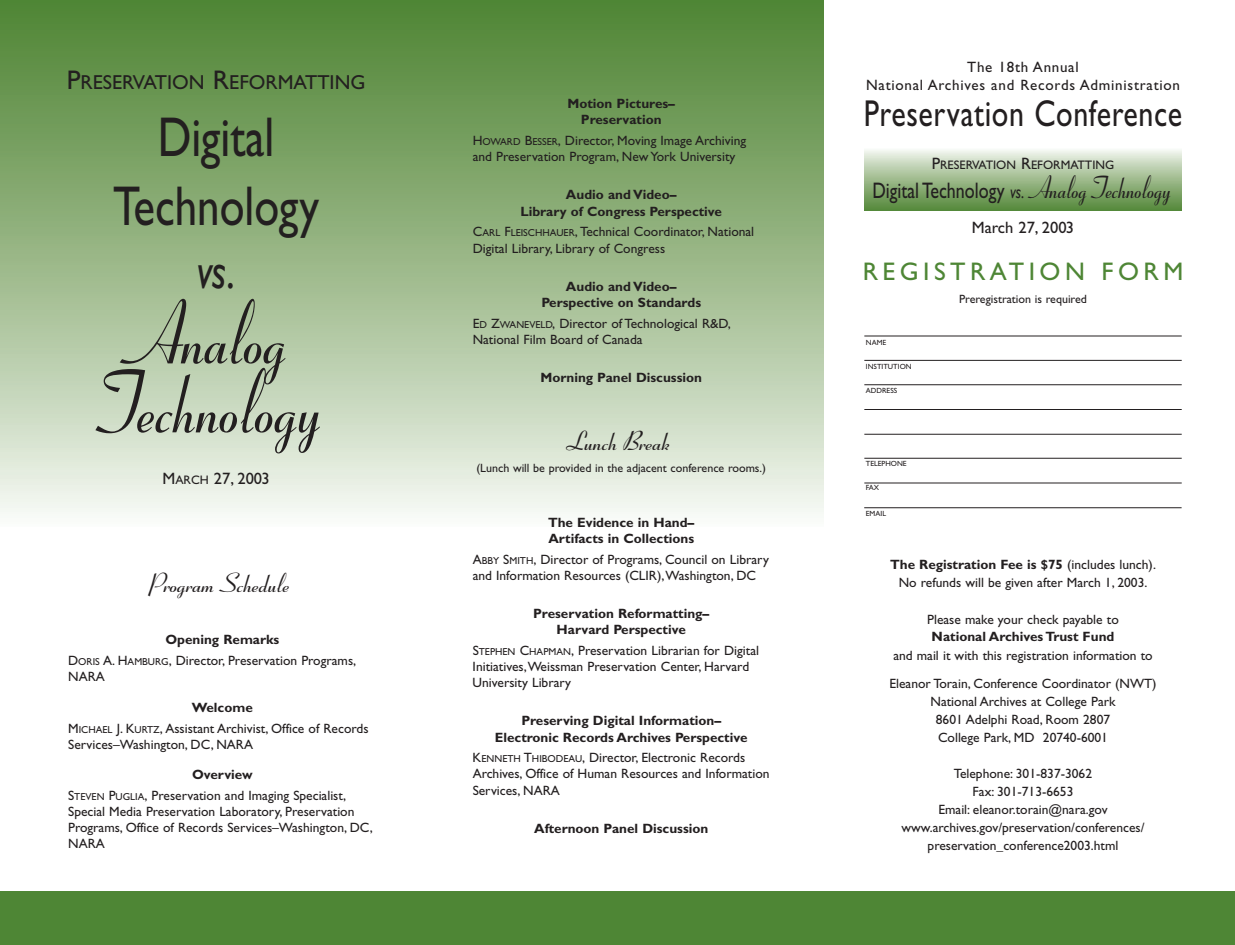
<style>
.page{position:relative;width:1235px;height:945px;background:#fff}
.page>*{position:absolute;margin:0;border:0;box-sizing:border-box;transform-origin:0 0}
.t1{font:700 90px/69px "Ribbon 131 BT";color:#231f20;text-align:center;scale:.8 1}
.t2{font:56.25px/69px "Gill Sans";color:#231f20;text-align:center;scale:.8 1}
.t3{font:italic 50.7px "Gill Sans";color:#231f20;scale:.8 1}
.t4{font:37.5px "Gill Sans";letter-spacing:.02em;color:#231f20;scale:.8 1}
.t5{font:700 27px "Ribbon 131 BT";color:#231f20}
.t6{font:25.5px "Gill Sans";letter-spacing:.175em;color:#4e8635}
.t7{font:22.5px "Gill Sans";color:#231f20;scale:.8 1}
.t8{font:20.25px "Gill Sans";color:#231f20}
.t9{font:16.5px "Gill Sans";color:#231f20}
.t10{font:15px/18px "Gill Sans";letter-spacing:.05em;color:#231f20;text-align:center}
.t11{font:13.5px/16.2px "Gill Sans";color:#231f20}
.t12{font:700 13.5px/16.2px "Gill Sans";color:#231f20;text-align:center}
.t13{font:12.3px "Gill Sans";color:#231f20}
.t14{font:12px "Gill Sans";color:#231f20}
.t15{font:7.5px "Gill Sans";color:#231f20}
.s1{font-size:27px}
.s2{font-size:12.3px}
.s3{font-weight:700}
.s4{font-size:10.2px}
.s5{font-size:16.5px}
.s6{font-style:italic;font-size:18.75px}
.s7{font-family:"Ribbon 131 BT";font-weight:700;font-size:31.8px}
</style>
<div class="page">
<hr style="left:864px;top:336px;width:317px;height:1px;background:#231f20">
<hr style="left:864px;top:360px;width:317px;height:1px;background:#231f20">
<hr style="left:864px;top:384px;width:317px;height:1px;background:#231f20">
<hr style="left:864px;top:434px;width:317px;height:1px;background:#231f20">
<hr style="left:864px;top:409px;width:317px;height:1px;background:#231f20">
<hr style="left:864px;top:458px;width:317px;height:1px;background:#231f20">
<hr style="left:864px;top:483px;width:317px;height:1px;background:#231f20">
<hr style="left:864px;top:507px;width:317px;height:1px;background:#231f20">
<div style="left:0;top:891px;width:1234px;height:54px;background:#4e8635"></div>
<div style="left:0;top:0;width:824px;height:526px;background:linear-gradient(to bottom,#4a802d,#f3f6ef)"></div>
<div style="left:864px;top:149px;width:317px;height:62px;background:linear-gradient(to bottom,#f0f4eb,#538637)"></div>
<h3 class="t8" style="left:67px;top:75px;width:300px"><span class="s1">P</span>RESERVATION <span class="s1">R</span>EFORMATTING</h3>
<h2 class="t2" style="left:113px;top:109px;width:259px">Digital<br>Technology</h2>
<h3 class="t3" style="left:197px;top:254px;width:50px">vs.</h3>
<h1 class="t1" style="left:103px;top:310px;width:285px">Analog<br>Technology</h1>
<p class="t9" style="left:162px;top:473px;width:109px">M<span class="s2">ARCH</span> 27, 2003</p>
<h3 class="t5" style="left:152px;top:575px;width:141px">Program Schedule</h3>
<p class="t11" style="left:68px;top:631px;width:289px;line-height:20.7px;text-indent:97px"><span class="s3">Opening Remarks<br></span>D<span class="s4">ORIS</span> A. H<span class="s4">AMBURG</span>, Director, Preservation Programs,</p>
<p class="t11" style="left:68px;top:670px;width:38px">NARA</p>
<p class="t11" style="left:68px;top:698px;width:302px;line-height:21.5px;text-align:center"><span class="s3">Welcome<br></span>M<span class="s4">ICHAEL</span> J. K<span class="s4">URTZ</span>, Assistant Archivist, Office of Records</p>
<p class="t11" style="left:68px;top:738px;width:186px">Services–Washington, DC, NARA</p>
<p class="t11" style="left:68px;top:766px;width:279px;line-height:20.7px;text-indent:124px"><span class="s3">Overview<br></span>S<span class="s4">TEVEN</span> P<span class="s4">UGLIA</span>, Preservation and Imaging Specialist,</p>
<p class="t11" style="left:68px;top:805px;width:306px">Special Media Preservation Laboratory, Preservation<br>Programs, Office of Records Services–Washington, DC,<br>NARA</p>
<p class="t12" style="left:567px;top:97px;width:109px">Motion Pictures–<br>Preservation</p>
<p class="t11" style="left:472px;top:134px;width:275px">H<span class="s4">OWARD</span> B<span class="s4">ESSER</span>, Director, Moving Image Archiving and Preservation Program, New York University</p>
<p class="t12" style="left:520px;top:188px;width:203px">Audio and Video–<br>Library of Congress Perspective</p>
<p class="t11" style="left:472px;top:225px;width:283px">C<span class="s4">ARL</span> F<span class="s4">LEISCHHAUER</span>, Technical Coordinator, National<br>Digital Library, Library of Congress</p>
<p class="t12" style="left:541px;top:279px;width:161px">Audio and Video–<br>Perspective on Standards</p>
<p class="t11" style="left:472px;top:316px;width:259px">E<span class="s4">D</span> Z<span class="s4">WANEVELD</span>, Director of Technological R&amp;D,<br>National Film Board of Canada</p>
<p class="t12" style="left:540px;top:371px;width:163px">Morning Panel Discussion</p>
<h3 class="t5" style="left:570px;top:432px;width:104px">Lunch Break</h3>
<p class="t14" style="left:476px;top:463px;width:291px">(Lunch will be provided in the adjacent conference rooms.)</p>
<p class="t12" style="left:548px;top:516px;width:148px;text-align:left">The Evidence in Hand–<br>Artifacts in Collections</p>
<p class="t11" style="left:472px;top:552px;width:298px">A<span class="s4">BBY</span> S<span class="s4">MITH</span>, Director of Programs, Council on Library and Information Resources (CLIR),Washington, DC</p>
<p class="t12" style="left:533px;top:607px;width:178px">Preservation Reformatting–<br>Harvard Perspective</p>
<p class="t11" style="left:472px;top:644px;width:288px">S<span class="s4">TEPHEN</span> C<span class="s4">HAPMAN</span>, Preservation Librarian for Digital<br>Initiatives,Weissman Preservation Center, Harvard<br>University Library</p>
<p class="t12" style="left:495px;top:714px;width:254px">Preserving Digital Information–<br>Electronic Records Archives Perspective</p>
<p class="t11" style="left:472px;top:751px;width:298px">K<span class="s4">ENNETH</span> T<span class="s4">HIBODEAU</span>, Director, Electronic Records<br>Archives, Office of Human Resources and Information<br>Services, NARA</p>
<p class="t12" style="left:534px;top:822px;width:176px">Afternoon Panel Discussion</p>
<p class="t10" style="left:866px;top:60px;width:315px">The 18th Annual<br>National Archives and Records Administration</p>
<h3 class="t4" style="left:863px;top:100px;width:400px">Preservation Conference</h3>
<p class="t13" style="left:931px;top:160px;width:184px"><span class="s5">P</span>RESERVATION <span class="s5">R</span>EFORMATTING</p>
<h3 class="t7" style="left:872px;top:182px;width:378px">Digital Technology <span class="s6">vs.</span> <span class="s7">Analog Technology</span></h3>
<p class="t9" style="left:971px;top:221px;width:104px">March 27, 2003</p>
<h3 class="t6" style="left:862px;top:262px;width:322px">REGISTRATION FORM</h3>
<p class="t15" style="left:866px;top:340px;width:22px">NAME</p>
<p class="t15" style="left:866px;top:364px;width:47px">INSTITUTION</p>
<p class="t15" style="left:866px;top:388px;width:33px">ADDRESS</p>
<p class="t15" style="left:866px;top:461px;width:42px">TELEPHONE</p>
<p class="t15" style="left:866px;top:485px;width:15px">FAX</p>
<p class="t15" style="left:866px;top:511px;width:22px">EMAIL</p>
<p class="t14" style="left:959px;top:295px;width:129px">Preregistration is required</p>
<p class="t11" style="left:890px;top:557px;width:267px;line-height:18px;text-align:center"><span class="s3">The Registration Fee is $75</span> (includes lunch).<br>No refunds will be given after March 1, 2003.</p>
<p class="t11" style="left:927px;top:613px;width:193px">Please make your check payable to</p>
<p class="t12" style="left:931px;top:630px;width:184px">National Archives Trust Fund</p>
<p class="t11" style="left:889px;top:643px;width:269px;line-height:27.9px">and mail it with this registration information to<br>Eleanor Torain, Conference Coordinator (NWT)</p>
<p class="t11" style="left:930px;top:693px;width:187px;line-height:18px;text-align:center">National Archives at College Park<br>8601 Adelphi Road, Room 2807<br>College Park, MD 20740-6001</p>
<p class="t11" style="left:901px;top:765px;width:244px;line-height:18px;text-align:center">Telephone: 301-837-3062<br>Fax: 301-713-6653<br>Email: eleanor.torain@nara.gov www.archives.gov/preservation/conferences/ preservation_conference2003.html</p>
</div>
